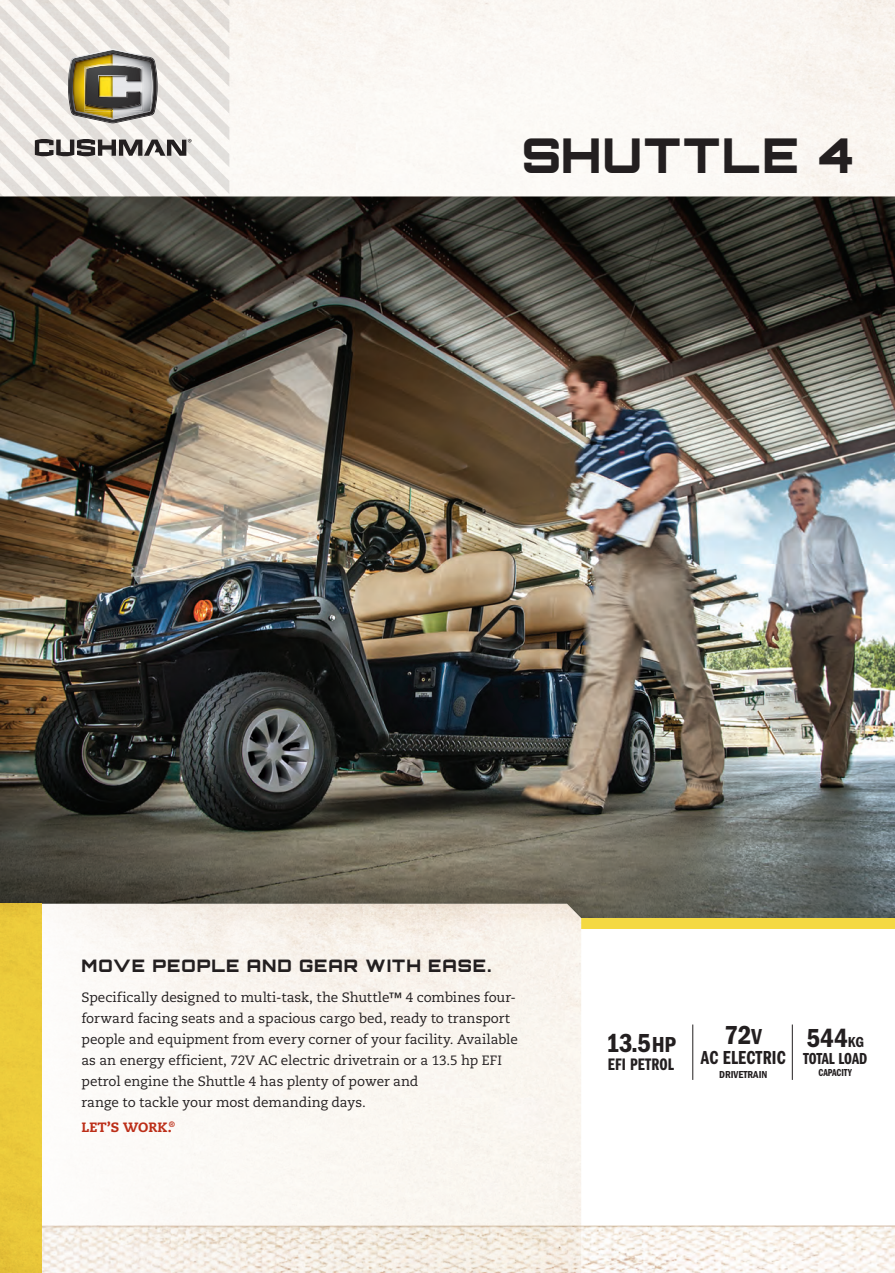
<style>
.page{position:relative;width:895px;height:1273px;background:#fff}
.page>*{position:absolute;margin:0;border:0;box-sizing:border-box;transform-origin:0 0}
.t1{font:900 48px "Orbitron";letter-spacing:.035em;color:#231f20}
.t2{font:600 condensed 27px "Franklin Gothic";letter-spacing:-.01em;color:#231f20}
.t3{font:19.5px "Franklin Gothic Demi Cmpr";letter-spacing:.01em;color:#231f20}
.t4{font:900 17.25px "Orbitron";letter-spacing:.055em;color:#231f20}
.t5{font:17.25px "Franklin Gothic Demi Cmpr";letter-spacing:.01em;color:#231f20}
.t6{font:16.5px "Franklin Gothic Demi Cmpr";color:#231f20}
.t7{font:13.5px/21px "Caecilia";letter-spacing:-.005em;color:#231f20}
.t8{font:800 13.5px "Caecilia";letter-spacing:.01em;color:#bc2e18}
.t9{font:600 condensed 10.5px "Franklin Gothic";color:#231f20}
.t10{font:10.5px "Franklin Gothic Demi Cmpr";color:#231f20}
.s1{font-size:22.5px}
.s2{font-size:15px}
</style>
<div class="page">
<img style="left:0;top:0;width:894px;height:917px">
<div style="left:555px;top:917px;width:339px;height:11px;background:#f4d942"></div>
<img style="left:41px;top:903px;width:540px;height:322px">
<hr style="left:692px;top:1024px;width:1px;height:55px;background:#231f20">
<hr style="left:791px;top:1024px;width:1px;height:55px;background:#231f20">
<img style="left:41px;top:1233px;width:853px;height:39px">
<img style="left:41px;top:1225px;width:853px;height:8px">
<div style="left:0;top:903px;width:41px;height:369px;background:#ebca3b"></div>
<svg style="left:0;top:0;width:229px;height:197px"></svg>
<svg style="left:0;top:1266px;width:2px;height:7px"></svg>
<svg style="left:893px;top:1266px;width:2px;height:7px"></svg>
<h1 class="t1" style="left:521px;top:126px;width:334px">SHUTTLE 4</h1>
<p class="t4" style="left:81px;top:955px;width:411px">MOVE PEOPLE AND GEAR WITH EASE.</p>
<p class="t7" style="left:81px;top:987px;width:437px">Specifically designed to multi-task, the Shuttle™ 4 combines four&shy;forward facing seats and a spacious cargo bed, ready to transport people and equipment from every corner of your facility. Available as an energy efficient, 72V AC electric drivetrain or a 13.5 hp EFI petrol engine the Shuttle 4 has plenty of power and<br>range to tackle your most demanding days.</p>
<p class="t8" style="left:81px;top:1118px;width:95px">LET’S WORK.<sup>®</sup></p>
<h2 class="t2" style="left:605px;top:1027px;width:72px">13.5<span class="s1">HP</span></h2>
<p class="t5" style="left:607px;top:1055px;width:68px">EFI PETROL</p>
<h2 class="t2" style="left:724px;top:1019px;width:39px">72<span class="s1">V</span></h2>
<h3 class="t3" style="left:700px;top:1046px;width:86px">AC ELECTRIC</h3>
<p class="t9" style="left:718px;top:1068px;width:50px">DRIVETRAIN</p>
<h2 class="t2" style="left:806px;top:1022px;width:59px">544<span class="s2">KG</span></h2>
<p class="t6" style="left:802px;top:1049px;width:66px">TOTAL LOAD</p>
<p class="t10" style="left:818px;top:1066px;width:35px">CAPACITY</p>
</div>
